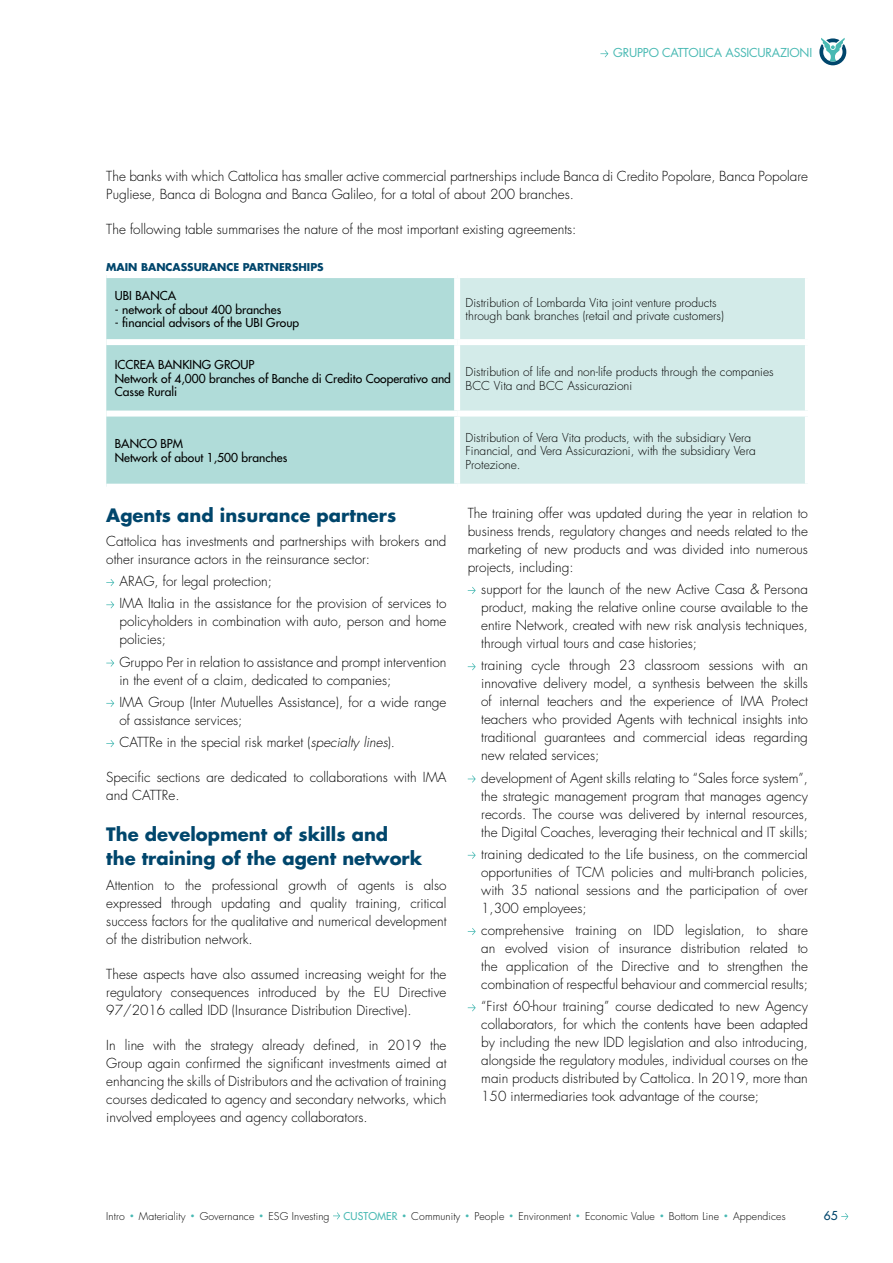
<style>
.page{position:relative;width:893px;height:1263px;background:#fff}
.page>*{position:absolute;margin:0;border:0;box-sizing:border-box;transform-origin:0 0}
.t1{font:500 24px "Futura Std";color:#48b9b3}
.t2{font:700 18px/24px "Futura Std";color:#00466c}
.t3{font:300 13.5px/18px "Futura Std";color:#000;text-align:justify}
.t4{font:300 12px/13.5px "Futura Std";color:#000}
.t5{font:500 12px/13.5px "Futura Std";color:#000}
.t6{font:12px "Futura Std";letter-spacing:-.02em;color:#48b9b3}
.t7{font:500 12px "Futura Std";color:#00466c}
.t8{font:300 10.5px "Futura Std";letter-spacing:.01em;color:#000}
.t9{font:700 10.5px "Futura Std";color:#00466c}
.t10{font:500 10.5px "Futura Std";letter-spacing:.01em;color:#48b9b3}
.s1{font-style:italic}
</style>
<div class="page">
<svg style="left:106px;top:579px;width:8px;height:7px"></svg>
<svg style="left:106px;top:601px;width:8px;height:7px"></svg>
<svg style="left:106px;top:659px;width:8px;height:8px"></svg>
<svg style="left:106px;top:700px;width:8px;height:7px"></svg>
<svg style="left:106px;top:740px;width:8px;height:7px"></svg>
<div style="left:106px;top:278px;width:348px;height:206px;background:#b0dcd9"></div>
<div style="left:460px;top:278px;width:345px;height:206px;background:#d3ebe9"></div>
<div style="left:106px;top:339px;width:351px;height:6px;background:#fff"></div>
<div style="left:457px;top:339px;width:354px;height:6px;background:#fff"></div>
<div style="left:106px;top:411px;width:351px;height:6px;background:#fff"></div>
<div style="left:457px;top:411px;width:354px;height:6px;background:#fff"></div>
<svg style="left:468px;top:587px;width:8px;height:7px"></svg>
<svg style="left:468px;top:663px;width:8px;height:7px"></svg>
<svg style="left:468px;top:775px;width:8px;height:8px"></svg>
<svg style="left:468px;top:851px;width:8px;height:8px"></svg>
<svg style="left:468px;top:928px;width:8px;height:7px"></svg>
<svg style="left:468px;top:1004px;width:8px;height:7px"></svg>
<svg style="left:819px;top:38px;width:27px;height:27px"></svg>
<svg style="left:841px;top:1213px;width:7px;height:7px"></svg>
<svg style="left:333px;top:1212px;width:7px;height:7px"></svg>
<svg style="left:600px;top:50px;width:8px;height:7px"></svg>
<p class="t6" style="left:613px;top:45px;width:200px">GRUPPO CATTOLICA ASSICURAZIONI</p>
<p class="t3" style="left:106px;top:168px;width:703px">The banks with which Cattolica has smaller active commercial partnerships include Banca di Credito Popolare, Banca Popolare<br>Pugliese, Banca di Bologna and Banca Galileo, for a total of about 200 branches.</p>
<p class="t3" style="left:106px;top:221px;width:472px">The following table summarises the nature of the most important existing agreements:</p>
<p class="t9" style="left:106px;top:260px;width:219px">MAIN BANCASSURANCE PARTNERSHIPS</p>
<p class="t5" style="left:115px;top:289px;width:63px">UBI BANCA</p>
<p class="t5" style="left:115px;top:302px;width:168px">- network of about 400 branches</p>
<p class="t5" style="left:115px;top:316px;width:186px">- financial advisors of the UBI Group</p>
<p class="t4" style="left:466px;top:296px;width:260px">Distribution of Lombarda Vita joint venture products through bank branches (retail and private customers)</p>
<p class="t5" style="left:115px;top:358px;width:338px">ICCREA BANKING GROUP<br>Network of 4,000 branches of Banche di Credito Cooperativo and<br>Casse Rurali</p>
<p class="t4" style="left:466px;top:365px;width:310px">Distribution of life and non-life products through the companies<br>BCC Vita and BCC Assicurazioni</p>
<p class="t5" style="left:115px;top:437px;width:174px">BANCO BPM<br>Network of about 1,500 branches</p>
<p class="t4" style="left:466px;top:431px;width:292px">Distribution of Vera Vita products, with the subsidiary Vera<br>Financial, and Vera Assicurazioni, with the subsidiary Vera<br>Protezione.</p>
<p class="t3" style="left:468px;top:504px;width:342px">The training offer was updated during the year in relation to business trends, regulatory changes and needs related to the marketing of new products and was divided into numerous projects, including:</p>
<p class="t3" style="left:481px;top:580px;width:328px">support for the launch of the new Active Casa &amp; Persona product, making the relative online course available to the entire Network, created with new risk analysis techniques, through virtual tours and case histories;</p>
<p class="t3" style="left:481px;top:657px;width:328px">training cycle through 23 classroom sessions with an innovative delivery model, a synthesis between the skills of internal teachers and the experience of IMA Protect teachers who provided Agents with technical insights into traditional guarantees and commercial ideas regarding new related services;</p>
<p class="t3" style="left:481px;top:769px;width:328px">development of Agent skills relating to “Sales force system”, the strategic management program that manages agency records. The course was delivered by internal resources, the Digital Coaches, leveraging their technical and IT skills;</p>
<p class="t3" style="left:481px;top:845px;width:328px">training dedicated to the Life business, on the commercial opportunities of TCM policies and multi-branch policies, with 35 national sessions and the participation of over 1,300 employees;</p>
<p class="t3" style="left:481px;top:922px;width:328px">comprehensive training on IDD legislation, to share an evolved vision of insurance distribution related to the application of the Directive and to strengthen the combination of respectful behaviour and commercial results;</p>
<p class="t3" style="left:481px;top:998px;width:328px">“First 60-hour training” course dedicated to new Agency collaborators, for which the contents have been adapted by including the new IDD legislation and also introducing, alongside the regulatory modules, individual courses on the main products distributed by Cattolica. In 2019, more than 150 intermediaries took advantage of the course;</p>
<h2 class="t2" style="left:106px;top:502px;width:292px">Agents and insurance partners</h2>
<p class="t3" style="left:106px;top:532px;width:342px">Cattolica has investments and partnerships with brokers and other insurance actors in the reinsurance sector:</p>
<p class="t3" style="left:119px;top:570px;width:329px;line-height:22.2px">ARAG, for legal protection;<br>IMA Italia in the assistance for the provision of services to</p>
<p class="t3" style="left:119px;top:613px;width:328px">policyholders in combination with auto, person and home policies;</p>
<p class="t3" style="left:119px;top:653px;width:329px">Gruppo Per in relation to assistance and prompt intervention in the event of a claim, dedicated to companies;</p>
<p class="t3" style="left:119px;top:693px;width:329px">IMA Group (Inter Mutuelles Assistance), for a wide range of assistance services;</p>
<p class="t3" style="left:119px;top:734px;width:277px">CATTRe in the special risk market (<span class="s1">specialty lines</span>).</p>
<p class="t3" style="left:106px;top:769px;width:342px">Specific sections are dedicated to collaborations with IMA and CATTRe.</p>
<h2 class="t2" style="left:106px;top:822px;width:317px">The development of skills and<br>the training of the agent network</h2>
<p class="t3" style="left:106px;top:876px;width:342px">Attention to the professional growth of agents is also expressed through updating and quality training, critical success factors for the qualitative and numerical development of the distribution network.</p>
<p class="t3" style="left:106px;top:965px;width:342px">These aspects have also assumed increasing weight for the regulatory consequences introduced by the EU Directive 97/2016 called IDD (Insurance Distribution Directive).</p>
<p class="t3" style="left:106px;top:1036px;width:342px">In line with the strategy already defined, in 2019 the Group again confirmed the significant investments aimed at enhancing the skills of Distributors and the activation of training courses dedicated to agency and secondary networks, which involved employees and agency collaborators.</p>
<p class="t8" style="left:106px;top:1209px;width:20px">Intro</p>
<h1 class="t1" style="left:128px;top:1198px;width:8px">·</h1>
<p class="t8" style="left:139px;top:1209px;width:48px">Materiality</p>
<h1 class="t1" style="left:189px;top:1198px;width:8px">·</h1>
<p class="t8" style="left:200px;top:1209px;width:56px">Governance</p>
<h1 class="t1" style="left:258px;top:1198px;width:8px">·</h1>
<p class="t8" style="left:268px;top:1209px;width:63px">ESG Investing</p>
<p class="t10" style="left:344px;top:1209px;width:55px">CUSTOMER</p>
<h1 class="t1" style="left:401px;top:1198px;width:8px">·</h1>
<p class="t8" style="left:411px;top:1209px;width:51px">Community</p>
<h1 class="t1" style="left:464px;top:1198px;width:8px">·</h1>
<p class="t8" style="left:474px;top:1209px;width:31px">People</p>
<h1 class="t1" style="left:508px;top:1198px;width:8px">·</h1>
<p class="t8" style="left:518px;top:1209px;width:54px">Environment</p>
<h1 class="t1" style="left:574px;top:1198px;width:8px">·</h1>
<p class="t8" style="left:585px;top:1209px;width:71px">Economic Value</p>
<h1 class="t1" style="left:658px;top:1198px;width:8px">·</h1>
<p class="t8" style="left:669px;top:1209px;width:52px">Bottom Line</p>
<h1 class="t1" style="left:722px;top:1198px;width:8px">·</h1>
<p class="t8" style="left:733px;top:1209px;width:54px">Appendices</p>
<p class="t7" style="left:824px;top:1208px;width:15px">65</p>
</div>
